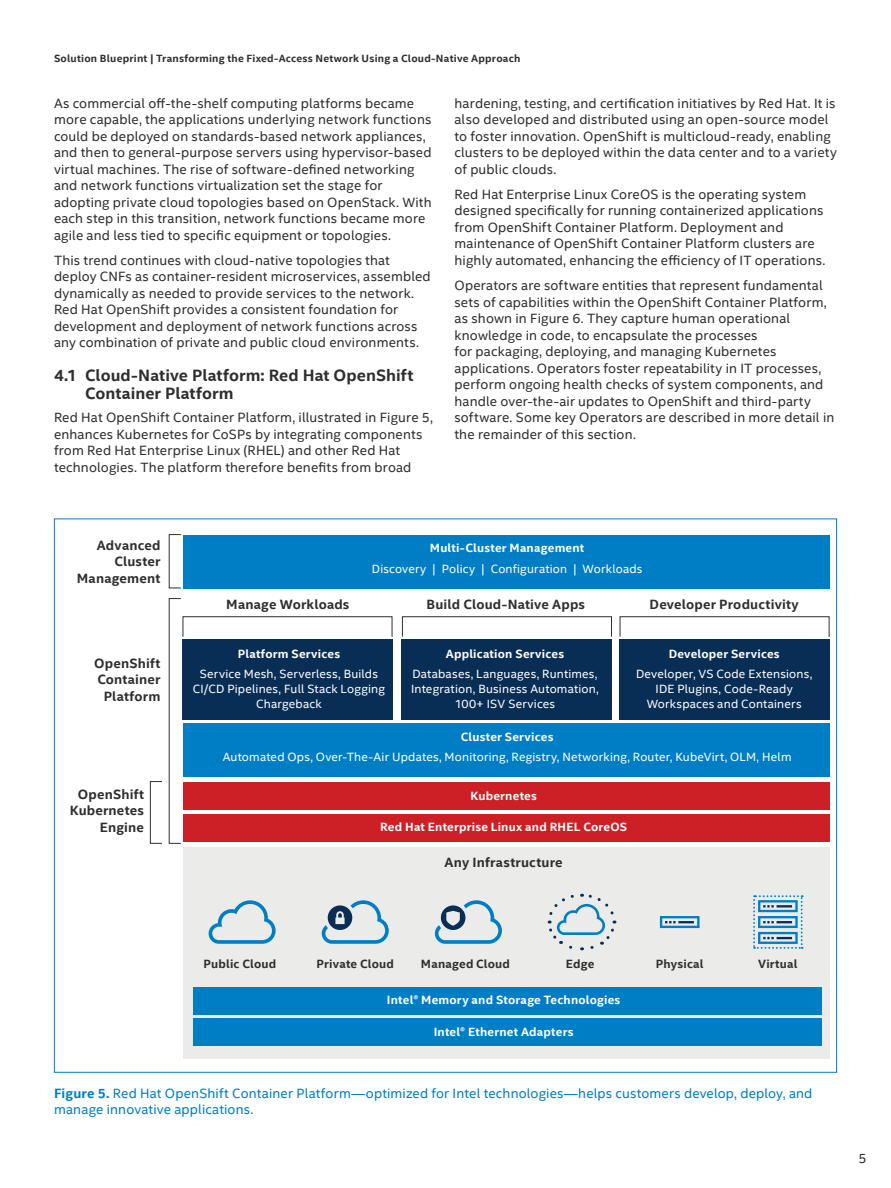
<style>
.page{position:relative;width:891px;height:1188px;background:#fff}
.page>*{position:absolute;margin:0;border:0;box-sizing:border-box;transform-origin:0 0}
.t1{font:700 16.5px/18px "Intel Clear";letter-spacing:.005em;color:#2d2f2e}
.t2{font:13.5px/16.5px "Intel Clear";letter-spacing:.01em;color:#2d2f2e}
.t3{font:700 13.5px/16.5px "Intel Clear";letter-spacing:.015em;color:#2d2f2e;text-align:right}
.t4{font:13.5px/16.5px "Intel Clear";letter-spacing:.01em;color:#007ec5}
.t5{font:12px/15px "Intel Clear";letter-spacing:.015em;color:#fff;text-align:center}
.t6{font:700 12px "Intel Clear";letter-spacing:.015em;color:#fff}
.t7{font:700 12px "Intel Clear";letter-spacing:.015em;color:#2d2f2e}
.t8{font:700 10.5px "Intel Clear";letter-spacing:.02em;color:#2d2f2e}
.s1{font-weight:700}
</style>
<div class="page">
<div style="left:183px;top:847px;width:647px;height:212px;background:#ebebea"></div>
<svg style="left:322px;top:900px;width:67px;height:44px"></svg>
<svg style="left:209px;top:900px;width:67px;height:44px"></svg>
<svg style="left:660px;top:916px;width:40px;height:12px"></svg>
<svg style="left:753px;top:895px;width:50px;height:54px"></svg>
<svg style="left:435px;top:900px;width:67px;height:44px"></svg>
<svg style="left:547px;top:893px;width:70px;height:58px"></svg>
<div style="left:193px;top:987px;width:629px;height:28px;background:#007ec5"></div>
<div style="left:183px;top:814px;width:647px;height:27px;background:#cd2026"></div>
<div style="left:183px;top:639px;width:210px;height:80px;background:#082e56"></div>
<div style="left:619px;top:639px;width:211px;height:80px;background:#082e56"></div>
<div style="left:401px;top:639px;width:211px;height:80px;background:#082e56"></div>
<div style="left:183px;top:783px;width:647px;height:27px;background:#cd2026"></div>
<div style="left:183px;top:724px;width:647px;height:53px;background:#007ec5"></div>
<div style="left:183px;top:535px;width:647px;height:53px;background:#007ec5"></div>
<div style="left:193px;top:1019px;width:629px;height:27px;background:#007ec5"></div>
<div style="left:183px;top:616px;width:209px;height:21px;border:1px solid #2d2f2e"></div>
<div style="left:150px;top:781px;width:12px;height:63px;border:1px solid #2d2f2e"></div>
<div style="left:402px;top:616px;width:210px;height:21px;border:1px solid #2d2f2e"></div>
<div style="left:620px;top:616px;width:210px;height:21px;border:1px solid #2d2f2e"></div>
<p class="t8" style="left:54px;top:51px;width:468px">Solution Blueprint | Transforming the Fixed-Access Network Using a Cloud-Native Approach</p>
<p class="t2" style="left:54px;top:94px;width:379px">As commercial off-the-shelf computing platforms became more capable, the applications underlying network functions could be deployed on standards-based network appliances, and then to general-purpose servers using hypervisor-based virtual machines. The rise of software-defined networking and network functions virtualization set the stage for adopting private cloud topologies based on OpenStack. With each step in this transition, network functions became more agile and less tied to specific equipment or topologies.</p>
<p class="t2" style="left:54px;top:252px;width:378px">This trend continues with cloud-native topologies that deploy CNFs as container-resident microservices, assembled dynamically as needed to provide services to the network.<br>Red Hat OpenShift provides a consistent foundation for development and deployment of network functions across any combination of private and public cloud environments.</p>
<p class="t1" style="left:85px;top:366px;width:330px;text-indent:-31px">4.1 Cloud-Native Platform: Red Hat OpenShift<br>Container Platform</p>
<p class="t2" style="left:54px;top:409px;width:381px">Red Hat OpenShift Container Platform, illustrated in Figure 5, enhances Kubernetes for CoSPs by integrating components from Red Hat Enterprise Linux (RHEL) and other Red Hat technologies. The platform therefore benefits from broad</p>
<p class="t2" style="left:455px;top:94px;width:384px">hardening, testing, and certification initiatives by Red Hat. It is also developed and distributed using an open-source model to foster innovation. OpenShift is multicloud-ready, enabling clusters to be deployed within the data center and to a variety of public clouds.</p>
<p class="t2" style="left:455px;top:186px;width:372px">Red Hat Enterprise Linux CoreOS is the operating system designed specifically for running containerized applications from OpenShift Container Platform. Deployment and maintenance of OpenShift Container Platform clusters are highly automated, enhancing the efficiency of IT operations.</p>
<p class="t2" style="left:455px;top:277px;width:381px">Operators are software entities that represent fundamental sets of capabilities within the OpenShift Container Platform, as shown in Figure 6. They capture human operational knowledge in code, to encapsulate the processes<br>for packaging, deploying, and managing Kubernetes applications. Operators foster repeatability in IT processes, perform ongoing health checks of system components, and handle over-the-air updates to OpenShift and third-party software. Some key Operators are described in more detail in the remainder of this section.</p>
<p class="t3" style="left:77px;top:537px;width:85px">Advanced<br>Cluster<br>Management</p>
<p class="t3" style="left:94px;top:654px;width:68px">OpenShift<br>Container<br>Platform</p>
<p class="t3" style="left:70px;top:785px;width:76px">OpenShift<br>Kubernetes<br>Engine</p>
<p class="t3" style="left:226px;top:595px;width:125px">Manage Workloads</p>
<p class="t6" style="left:430px;top:540px;width:156px">Multi-Cluster Management</p>
<p class="t5" style="left:372px;top:561px;width:272px">Discovery | Policy | Configuration | Workloads</p>
<p class="t3" style="left:427px;top:595px;width:160px">Build Cloud-Native Apps</p>
<p class="t3" style="left:650px;top:595px;width:151px">Developer Productivity</p>
<p class="t6" style="left:238px;top:645px;width:104px">Platform Services</p>
<p class="t5" style="left:193px;top:666px;width:194px">Service Mesh, Serverless, Builds<br>CI/CD Pipelines, Full Stack Logging<br>Chargeback</p>
<p class="t6" style="left:446px;top:645px;width:120px">Application Services</p>
<p class="t5" style="left:411px;top:666px;width:189px">Databases, Languages, Runtimes,<br>Integration, Business Automation,<br>100+ ISV Services</p>
<p class="t6" style="left:669px;top:645px;width:112px">Developer Services</p>
<p class="t5" style="left:636px;top:666px;width:178px">Developer, VS Code Extensions,<br>IDE Plugins, Code-Ready<br>Workspaces and Containers</p>
<p class="t6" style="left:461px;top:729px;width:94px">Cluster Services</p>
<p class="t5" style="left:223px;top:749px;width:570px">Automated Ops, Over-The-Air Updates, Monitoring, Registry, Networking, Router, KubeVirt, OLM, Helm</p>
<p class="t6" style="left:470px;top:787px;width:68px">Kubernetes</p>
<p class="t6" style="left:380px;top:819px;width:249px">Red Hat Enterprise Linux and RHEL CoreOS</p>
<p class="t3" style="left:445px;top:854px;width:120px">Any Infrastructure</p>
<p class="t7" style="left:204px;top:956px;width:74px">Public Cloud</p>
<p class="t7" style="left:316px;top:956px;width:79px">Private Cloud</p>
<p class="t7" style="left:421px;top:956px;width:91px">Managed Cloud</p>
<p class="t7" style="left:566px;top:956px;width:30px">Edge</p>
<p class="t7" style="left:656px;top:956px;width:49px">Physical</p>
<p class="t7" style="left:758px;top:956px;width:41px">Virtual</p>
<p class="t6" style="left:387px;top:992px;width:235px">Intel® Memory and Storage Technologies</p>
<p class="t6" style="left:434px;top:1024px;width:141px">Intel® Ethernet Adapters</p>
<p class="t4" style="left:54px;top:1085px;width:760px"><span class="s1">Figure 5.</span> Red Hat OpenShift Container Platform—optimized for Intel technologies—helps customers develop, deploy, and manage innovative applications.</p>
<p class="t2" style="left:858px;top:1150px;width:10px">5</p>
</div>
